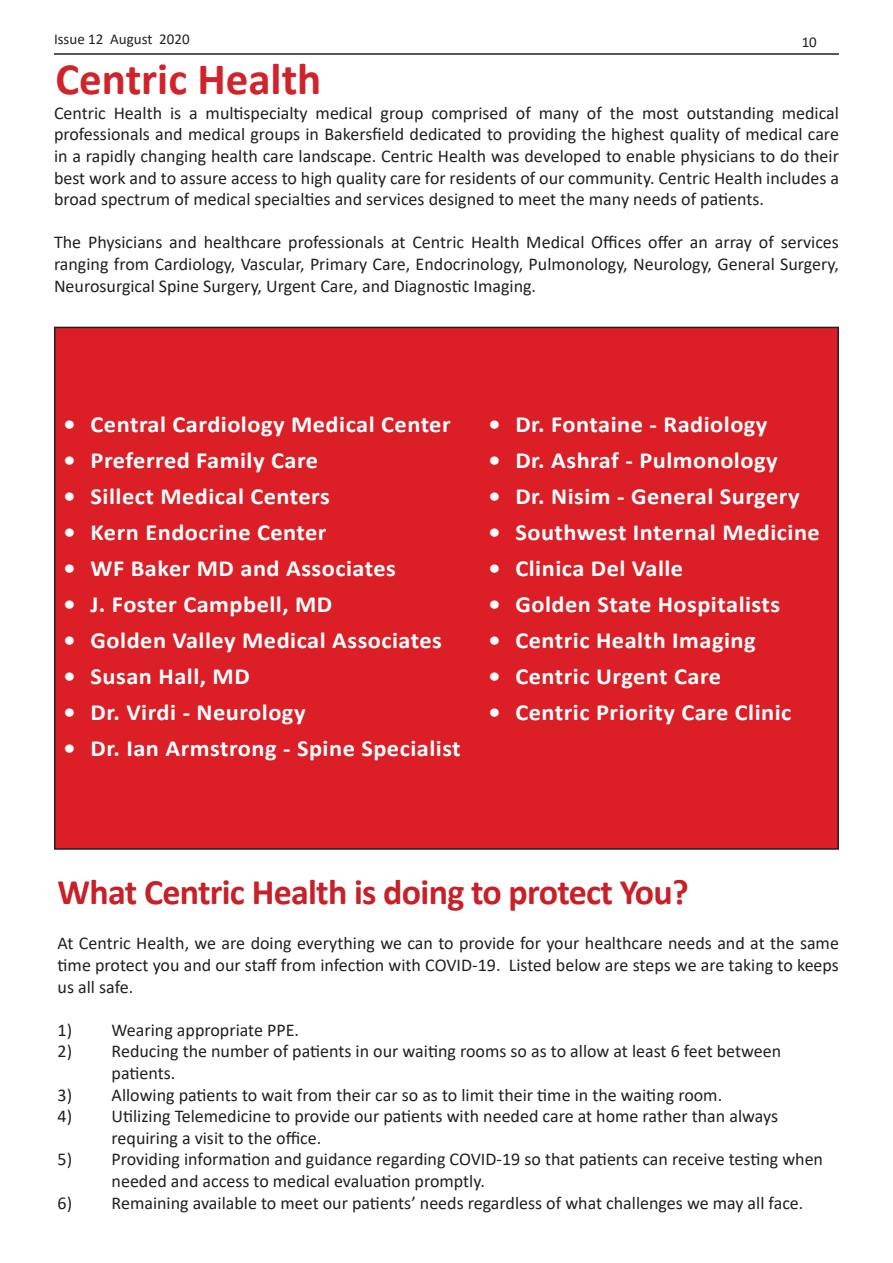
<style>
.page{position:relative;width:893px;height:1263px;background:#fff}
.page>*{position:absolute;margin:0;border:0;box-sizing:border-box;transform-origin:0 0}
.t1{font:700 45px "Calibri";color:#d1232a}
.t2{font:700 36px "Calibri";letter-spacing:-.02em;color:#c82028}
.t3{font:700 23.1px "Calibri";letter-spacing:.02em;color:#fff;scale:1.05 1}
.t4{font:18px/21.6px "Calibri";color:#231f20;text-align:justify}
.t5{font:15px "Calibri";color:#231f20}
</style>
<div class="page">
<hr style="left:54px;top:53px;width:785px;height:2px;background:#231f20">
<div style="left:55px;top:327px;width:783px;height:522px;background:#dc1f26"></div>
<p class="t5" style="left:54px;top:29px;width:137px">Issue 12 August 2020</p>
<p class="t5" style="left:802px;top:31px;width:17px">10</p>
<p class="t1" style="left:56px;top:47px;width:267px">Centric Health</p>
<p class="t4" style="left:54px;top:102px;width:786px">Centric Health is a multispecialty medical group comprised of many of the most outstanding medical professionals and medical groups in Bakersfield dedicated to providing the highest quality of medical care in a rapidly changing health care landscape. Centric Health was developed to enable physicians to do their best work and to assure access to high quality care for residents of our community. Centric Health includes a broad spectrum of medical specialties and services designed to meet the many needs of patients.</p>
<p class="t4" style="left:54px;top:231px;width:786px">The Physicians and healthcare professionals at Centric Health Medical Offices offer an array of services ranging from Cardiology, Vascular, Primary Care, Endocrinology, Pulmonology, Neurology, General Surgery, Neurosurgical Spine Surgery, Urgent Care, and Diagnostic Imaging.</p>
<p class="t3" style="left:64px;top:408px;width:370px">• Central Cardiology Medical Center</p>
<p class="t3" style="left:64px;top:444px;width:244px">• Preferred Family Care</p>
<p class="t3" style="left:64px;top:480px;width:255px">• Sillect Medical Centers</p>
<p class="t3" style="left:64px;top:516px;width:252px">• Kern Endocrine Center</p>
<p class="t3" style="left:64px;top:552px;width:318px">• WF Baker MD and Associates</p>
<p class="t3" style="left:64px;top:588px;width:257px">• J. Foster Campbell, MD</p>
<p class="t3" style="left:64px;top:624px;width:362px">• Golden Valley Medical Associates</p>
<p class="t3" style="left:64px;top:660px;width:179px">• Susan Hall, MD</p>
<p class="t3" style="left:64px;top:696px;width:232px">• Dr. Virdi - Neurology</p>
<p class="t3" style="left:64px;top:732px;width:380px">• Dr. Ian Armstrong - Spine Specialist</p>
<p class="t3" style="left:488px;top:408px;width:267px">• Dr. Fontaine - Radiology</p>
<p class="t3" style="left:488px;top:444px;width:277px">• Dr. Ashraf - Pulmonology</p>
<p class="t3" style="left:488px;top:480px;width:298px">• Dr. Nisim - General Surgery</p>
<p class="t3" style="left:488px;top:516px;width:317px">• Southwest Internal Medicine</p>
<p class="t3" style="left:488px;top:552px;width:187px">• Clinica Del Valle</p>
<p class="t3" style="left:488px;top:588px;width:279px">• Golden State Hospitalists</p>
<p class="t3" style="left:488px;top:624px;width:256px">• Centric Health Imaging</p>
<p class="t3" style="left:488px;top:660px;width:223px">• Centric Urgent Care</p>
<p class="t3" style="left:488px;top:696px;width:290px">• Centric Priority Care Clinic</p>
<p class="t2" style="left:58px;top:867px;width:633px">What Centric Health is doing to protect You?</p>
<p class="t4" style="left:58px;top:932px;width:783px">At Centric Health, we are doing everything we can to provide for your healthcare needs and at the same time protect you and our staff from infection with COVID-19. Listed below are steps we are taking to keeps us all safe.</p>
<p class="t4" style="left:58px;top:1018px;width:243px">1) Wearing appropriate PPE.</p>
<p class="t4" style="left:112px;top:1040px;width:671px;text-indent:-54px">2) Reducing the number of patients in our waiting rooms so as to allow at least 6 feet between patients.</p>
<p class="t4" style="left:58px;top:1083px;width:666px">3) Allowing patients to wait from their car so as to limit their time in the waiting room.</p>
<p class="t4" style="left:112px;top:1105px;width:668px;text-indent:-54px">4) Utilizing Telemedicine to provide our patients with needed care at home rather than always requiring a visit to the office.</p>
<p class="t4" style="left:112px;top:1148px;width:713px;text-indent:-54px">5) Providing information and guidance regarding COVID-19 so that patients can receive testing when needed and access to medical evaluation promptly.</p>
<p class="t4" style="left:58px;top:1191px;width:747px">6) Remaining available to meet our patients’ needs regardless of what challenges we may all face.</p>
</div>
